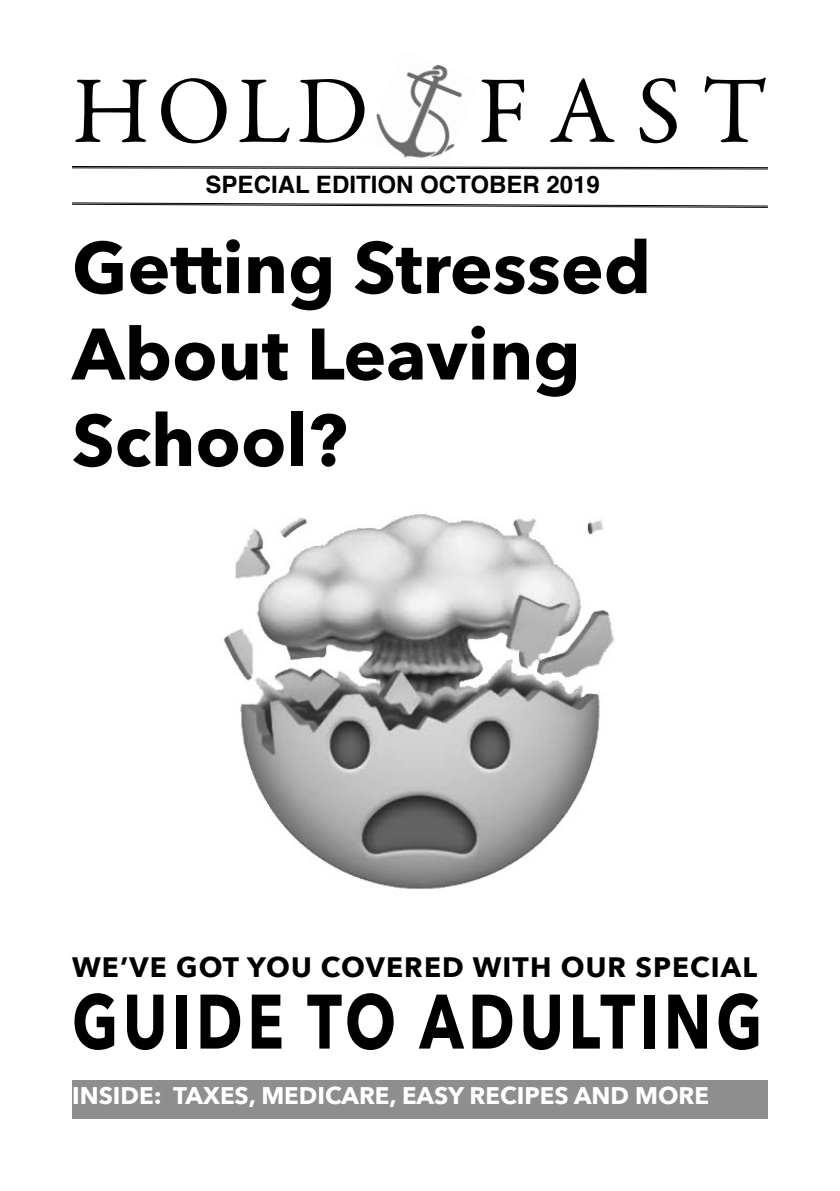
<style>
.page{position:relative;width:840px;height:1191px;background:#fff}
.page>*{position:absolute;margin:0;border:0;box-sizing:border-box;transform-origin:0 0}
.t1{font:96px "Garamond Premr Pro";letter-spacing:.14em;color:#000}
.t2{font:700 76.2px "Avenir Next";letter-spacing:.08em;color:#000;scale:.79 1}
.t3{font:700 72px/86.4px "Avenir Next";color:#000}
.t4{font:700 28px "Avenir Next";letter-spacing:.04em;color:#000}
.t5{font:700 24px "Avenir Next";color:#fff}
.t6{font:700 24px "Helvetica";color:#000}
</style>
<div class="page">
<img style="left:376px;top:64px;width:87px;height:94px">
<svg style="left:72px;top:166px;width:696px;height:3px;background:#616161"></svg>
<svg style="left:72px;top:203px;width:696px;height:5px"></svg>
<img style="left:223px;top:514px;width:392px;height:375px">
<div style="left:72px;top:1080px;width:695px;height:39px;background:#8e8e8e"></div>
<h1 class="t1" style="left:72px;top:53px;width:695px">HOLD FAST</h1>
<p class="t6" style="left:205px;top:165px;width:395px">SPECIAL EDITION OCTOBER 2019</p>
<h3 class="t3" style="left:72px;top:224px;width:580px">Getting Stressed<br>About Leaving<br>School?</h3>
<p class="t4" style="left:72px;top:942px;width:686px">WE’VE GOT YOU COVERED WITH OUR SPECIAL</p>
<h2 class="t2" style="left:72px;top:956px;width:874px">GUIDE TO ADULTING</h2>
<p class="t5" style="left:72px;top:1075px;width:638px">INSIDE: TAXES, MEDICARE, EASY RECIPES AND MORE</p>
</div>
